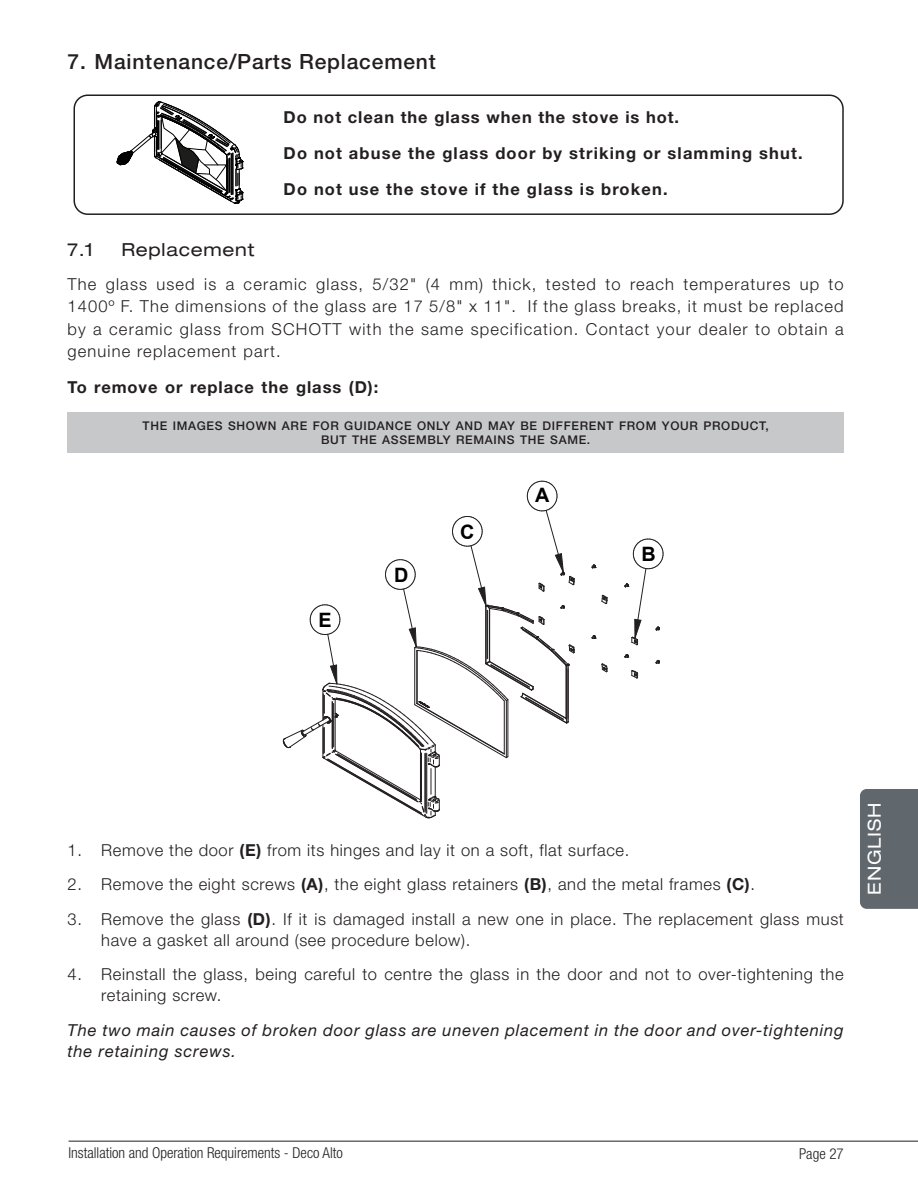
<style>
.page{position:relative;width:918px;height:1188px;background:#fff}
.page>*{position:absolute;margin:0;border:0;box-sizing:border-box;transform-origin:0 0}
.t1{font:500 21px "Helvetica Neue LT Std";letter-spacing:.04em;color:#231f20}
.t2{font:700 19.8px "Arial";color:#000001}
.t3{font:expanded 18px "Helvetica Neue LT Std";letter-spacing:.04em;color:#231f20}
.t4{font:expanded 18px "Helvetica Neue LT Std";letter-spacing:.04em;color:#fff}
.t5{font:300 16.5px/22.5px "Helvetica Neue LT Std";letter-spacing:.04em;color:#231f20}
.t6{font:700 16.5px/36px "Helvetica Neue LT Std";letter-spacing:.07em;color:#231f20}
.t7{font:italic 16.5px/21px "Helvetica Neue LT Std";letter-spacing:.05em;color:#231f20}
.t8{font:300 condensed 15px "Helvetica Neue LT Std";color:#231f20}
.t9{font:500 12px/14.4px "Helvetica Neue LT Std";letter-spacing:.055em;color:#231f20;text-align:center}
.s1{font-weight:700}
</style>
<div class="page">
<hr style="left:69px;top:1141px;width:849px;height:1px;background:#231f20">
<div style="left:860px;top:789px;width:58px;height:120px;background:#60676d"></div>
<svg style="left:117px;top:101px;width:127px;height:103px"></svg>
<div style="left:74px;top:94px;width:770px;height:121px;border:2px solid #231f20;border-radius:14px"></div>
<div style="left:68px;top:413px;width:776px;height:40px;background:#c7c8ca"></div>
<svg style="left:631px;top:670px;width:8px;height:9px"></svg>
<svg style="left:601px;top:594px;width:7px;height:11px"></svg>
<svg style="left:601px;top:663px;width:7px;height:10px"></svg>
<svg style="left:591px;top:565px;width:5px;height:4px"></svg>
<svg style="left:591px;top:635px;width:5px;height:4px"></svg>
<svg style="left:624px;top:654px;width:5px;height:4px"></svg>
<svg style="left:655px;top:660px;width:5px;height:4px"></svg>
<svg style="left:624px;top:539px;width:40px;height:107px"></svg>
<svg style="left:283px;top:481px;width:292px;height:338px"></svg>
<p class="t1" style="left:68px;top:49px;width:370px">7. Maintenance/Parts Replacement</p>
<p class="t6" style="left:284px;top:98px;width:520px">Do not clean the glass when the stove is hot.<br>Do not abuse the glass door by striking or slamming shut.<br>Do not use the stove if the glass is broken.</p>
<p class="t3" style="left:68px;top:239px;width:28px">7.1</p>
<p class="t3" style="left:122px;top:239px;width:134px">Replacement</p>
<p class="t5" style="left:68px;top:272px;width:778px;text-align:justify">The glass used is a ceramic glass, 5/32" (4 mm) thick, tested to reach temperatures up to 1400º F. The dimensions of the glass are 17 5/8" x 11". If the glass breaks, it must be replaced by a ceramic glass from SCHOTT with the same specification. Contact your dealer to obtain a genuine replacement part.</p>
<p class="t6" style="left:68px;top:369px;width:312px">To remove or replace the glass (D):</p>
<p class="t9" style="left:143px;top:418px;width:628px">THE IMAGES SHOWN ARE FOR GUIDANCE ONLY AND MAY BE DIFFERENT FROM YOUR PRODUCT,<br>BUT THE ASSEMBLY REMAINS THE SAME.</p>
<p class="t2" style="left:318px;top:606px;width:15px">E</p>
<p class="t2" style="left:394px;top:561px;width:16px">D</p>
<p class="t2" style="left:460px;top:518px;width:16px">C</p>
<p class="t2" style="left:535px;top:481px;width:16px">A</p>
<p class="t2" style="left:642px;top:540px;width:16px">B</p>
<p class="t5" style="left:68px;top:838px;width:563px">1. Remove the door <span class="s1">(E)</span> from its hinges and lay it on a soft, flat surface.</p>
<p class="t5" style="left:68px;top:873px;width:689px">2. Remove the eight screws <span class="s1">(A)</span>, the eight glass retainers <span class="s1">(B)</span>, and the metal frames <span class="s1">(C)</span>.</p>
<p class="t5" style="left:101px;top:908px;width:744px;line-height:21px;text-indent:-34px">3. Remove the glass <span class="s1">(D)</span>. If it is damaged install a new one in place. The replacement glass must have a gasket all around (see procedure below).</p>
<p class="t5" style="left:101px;top:964px;width:744px;line-height:21px;text-indent:-34px">4. Reinstall the glass, being careful to centre the glass in the door and not to over-tightening the retaining screw.</p>
<p class="t7" style="left:68px;top:1019px;width:778px">The two main causes of broken door glass are uneven placement in the door and over-tightening the retaining screws.</p>
<p class="t4" style="left:863px;top:895px;width:93px;rotate:-90deg">ENGLISH</p>
<p class="t8" style="left:69px;top:1145px;width:276px">Installation and Operation Requirements - Deco Alto</p>
<p class="t8" style="left:799px;top:1145px;width:46px">Page 27</p>
</div>
